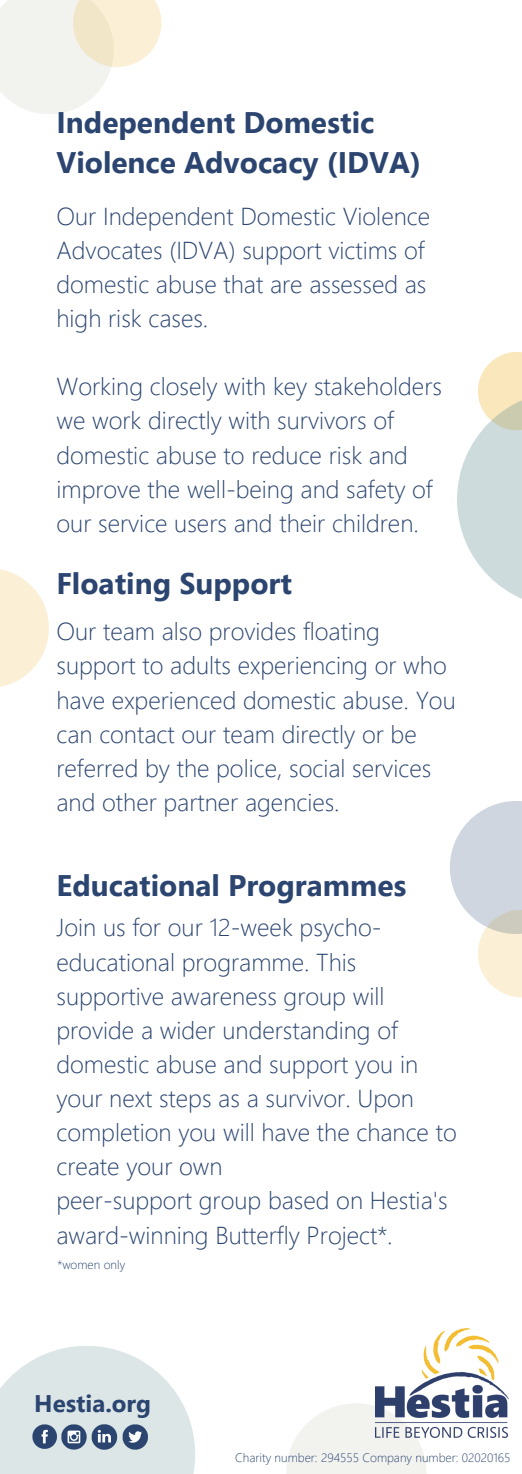
<style>
.page{position:relative;width:522px;height:1474px;background:#fff}
.page>*{position:absolute;margin:0;border:0;box-sizing:border-box;transform-origin:0 0}
.t1{font:700 29.75px/40.6px "Segoe UI";color:#2b4570}
.t2{font:300 24.5px/34.1px "Segoe UI";color:#2b4570}
.t3{font:700 23.97px "Segoe UI";color:#2b4570}
.t4{font:300 12.25px "Segoe UI";color:#2b4570}
</style>
<div class="page">
<svg style="left:478px;top:934px;width:43px;height:63px;fill:#fbf0d5"></svg>
<svg style="left:0;top:569px;width:49px;height:118px;fill:#fbf0d5"></svg>
<svg style="left:450px;top:801px;width:71px;height:133px;fill:#d0d6df"></svg>
<div style="left:286px;top:1403px;width:140px;height:71px;background:linear-gradient(to right,#f7f7f5,#ededeb)"></div>
<svg style="left:478px;top:352px;width:43px;height:39px;fill:#fae7bc"></svg>
<svg style="left:457px;top:391px;width:64px;height:208px;fill:#cddbdd"></svg>
<svg style="left:0;top:0;width:161px;height:114px"></svg>
<svg style="left:0;top:1346px;width:195px;height:128px;fill:#dce6e7"></svg>
<img style="left:28px;top:1422px;width:122px;height:32px">
<img style="left:375px;top:1328px;width:132px;height:109px">
<h3 class="t1" style="left:56px;top:100px;width:365px">Independent Domestic<br>Violence Advocacy (IDVA)</h3>
<h3 class="t2" style="left:56px;top:197px;width:374px">Our Independent Domestic Violence<br>Advocates (IDVA) support victims of domestic abuse that are assessed as high risk cases.</h3>
<h1 class="t2" style="left:56px;top:368px;width:386px">Working closely with key stakeholders we work directly with survivors of domestic abuse to reduce risk and improve the well-being and safety of our service users and their children.</h1>
<p class="t1" style="left:56px;top:561px;width:237px">Floating Support</p>
<p class="t2" style="left:56px;top:613px;width:400px">Our team also provides floating support to adults experiencing or who have experienced domestic abuse. You can contact our team directly or be referred by the police, social services and other partner agencies.</p>
<h2 class="t1" style="left:56px;top:864px;width:351px">Educational Programmes</h2>
<p class="t2" style="left:56px;top:909px;width:401px">Join us for our 12-week psycho&shy;educational programme. This supportive awareness group will provide a wider understanding of domestic abuse and support you in your next steps as a survivor. Upon completion you will have the chance to create your own<br>peer-support group based on Hestia's award-winning Butterfly Project*.</p>
<p class="t4" style="left:57px;top:1256px;width:69px">*women only</p>
<h1 class="t3" style="left:34px;top:1386px;width:118px">Hestia.org</h1>
<h1 class="t4" style="left:235px;top:1449px;width:276px">Charity number: 294555 Company number: 02020165</h1>
</div>
